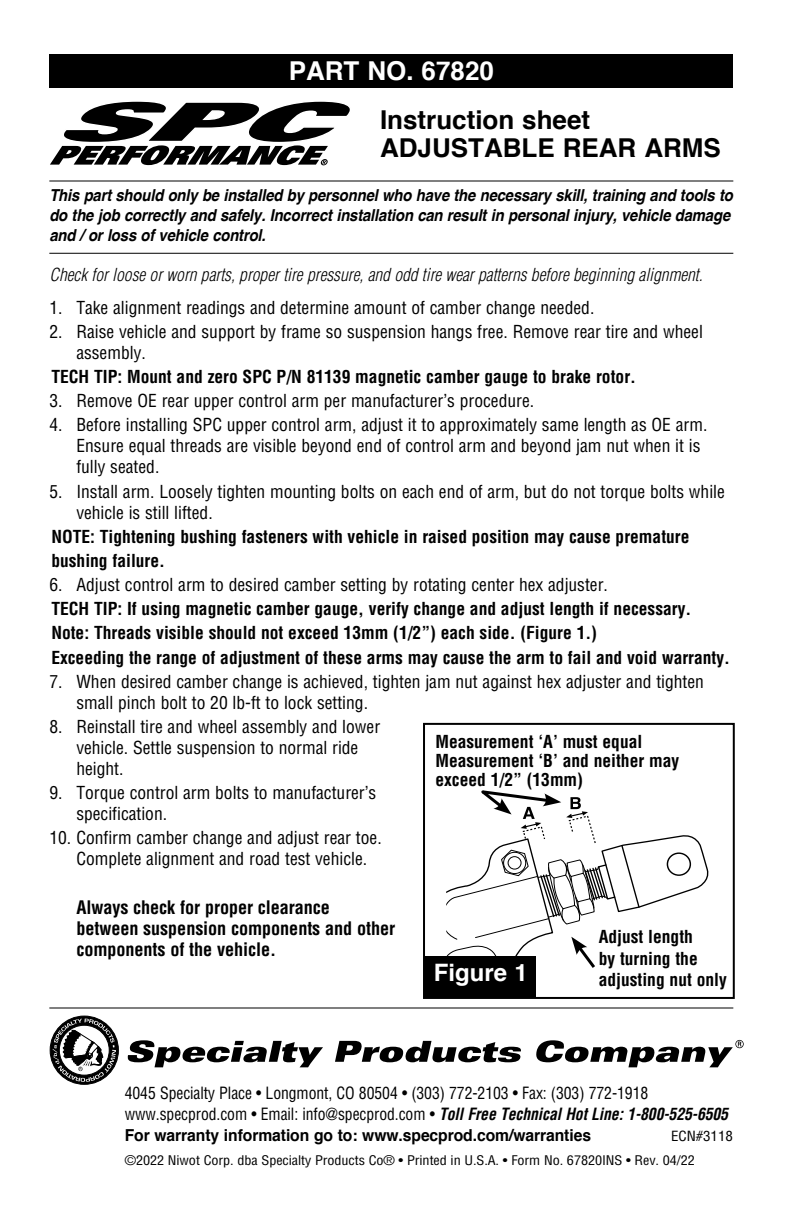
<style>
.page{position:relative;width:792px;height:1224px;background:#fff}
.page>*{position:absolute;margin:0;border:0;box-sizing:border-box;transform-origin:0 0}
.t1{font:700 26px/28px "Helvetica";color:#000}
.t2{font:700 26px "Helvetica";color:#fff}
.t3{font:700 24px "Helvetica";color:#fff}
.t4{font:700 condensed 18.2px/21px "Helvetica";letter-spacing:-.005em;color:#000}
.t5{font:condensed 17.6px/21px "Helvetica";color:#000}
.t6{font:700 condensed 17.6px/24.2px "Helvetica";color:#000}
.t7{font:italic 300 condensed 17.6px "Helvetica";color:#000}
.t8{font:condensed 16.4px/21px "Helvetica";letter-spacing:-.005em;color:#000;scale:.95 1}
.t9{font:italic 700 16.4px/20px "Helvetica";letter-spacing:-.01em;color:#000;scale:.9 1}
.t10{font:condensed 13.6px "Helvetica";letter-spacing:-.005em;color:#000;scale:1.09 1}
.t11{font:condensed 13px "Helvetica";letter-spacing:-.005em;color:#000;scale:1.09 1}
.s1{font-weight:700;font-style:italic}
.s2{font-weight:700;font-stretch:normal}
</style>
<div class="page">
<div style="left:50px;top:1016px;width:68px;height:68px;border:1px solid #000;border-radius:50%"></div>
<svg style="left:127px;top:1040px;width:196px;height:27px"></svg>
<svg style="left:335px;top:1041px;width:186px;height:21px"></svg>
<svg style="left:536px;top:1040px;width:208px;height:27px"></svg>
<svg style="left:53px;top:1019px;width:63px;height:63px"></svg>
<hr style="left:49px;top:253px;width:684px;height:1px;background:#000">
<hr style="left:49px;top:180px;width:684px;height:2px;background:#000">
<hr style="left:49px;top:1008px;width:684px;height:1px;background:#000">
<div style="left:49px;top:54px;width:684px;height:33px;background:#000"></div>
<div style="left:423px;top:723px;width:312px;height:276px;border:2px solid #000"></div>
<div style="left:424px;top:956px;width:112px;height:42px;background:#000"></div>
<svg style="left:50px;top:101px;width:300px;height:64px"></svg>
<svg style="left:446px;top:790px;width:263px;height:178px"></svg>
<h1 class="t2" style="left:289px;top:50px;width:207px">PART NO. 67820</h1>
<h1 class="t1" style="left:380px;top:106px;width:342px">Instruction sheet<br>ADJUSTABLE REAR ARMS</h1>
<p class="t9" style="left:49px;top:185px;width:761px">This part should only be installed by personnel who have the necessary skill, training and tools to do the job correctly and safely. Incorrect installation can result in personal injury, vehicle damage and / or loss of vehicle control.</p>
<p class="t7" style="left:49px;top:263px;width:655px">Check for loose or worn parts, proper tire pressure, and odd tire wear patterns before beginning alignment.</p>
<p class="t5" style="left:49px;top:297px;width:547px">1. Take alignment readings and determine amount of camber change needed.</p>
<p class="t5" style="left:76px;top:321px;width:628px;text-indent:-27px">2. Raise vehicle and support by frame so suspension hangs free. Remove rear tire and wheel assembly.</p>
<p class="t6" style="left:51px;top:364px;width:586px">TECH TIP: Mount and zero SPC P/N 81139 magnetic camber gauge to brake rotor.</p>
<p class="t5" style="left:49px;top:390px;width:486px">3. Remove OE rear upper control arm per manufacturer’s procedure.</p>
<p class="t5" style="left:76px;top:414px;width:633px;text-indent:-27px">4. Before installing SPC upper control arm, adjust it to approximately same length as OE arm.<br>Ensure equal threads are visible beyond end of control arm and beyond jam nut when it is fully seated.</p>
<p class="t5" style="left:76px;top:481px;width:650px;text-indent:-27px">5. Install arm. Loosely tighten mounting bolts on each end of arm, but do not torque bolts while vehicle is still lifted.</p>
<p class="t6" style="left:51px;top:524px;width:640px">NOTE: Tightening bushing fasteners with vehicle in raised position may cause premature bushing failure.</p>
<p class="t5" style="left:49px;top:574px;width:560px">6. Adjust control arm to desired camber setting by rotating center hex adjuster.</p>
<p class="t6" style="left:51px;top:597px;width:680px">TECH TIP: If using magnetic camber gauge, verify change and adjust length if necessary.<br>Note: Threads visible should not exceed 13mm (1/2”) each side. (Figure 1.)<br>Exceeding the range of adjustment of these arms may cause the arm to fail and void warranty.</p>
<p class="t5" style="left:76px;top:671px;width:629px;text-indent:-27px">7. When desired camber change is achieved, tighten jam nut against hex adjuster and tighten small pinch bolt to 20 lb-ft to lock setting.</p>
<p class="t5" style="left:76px;top:716px;width:305px;text-indent:-27px">8. Reinstall tire and wheel assembly and lower vehicle. Settle suspension to normal ride height.</p>
<p class="t5" style="left:76px;top:782px;width:302px;text-indent:-27px">9. Torque control arm bolts to manufacturer’s specification.</p>
<p class="t5" style="left:76px;top:827px;width:307px;text-indent:-27px">10. Confirm camber change and adjust rear toe.<br>Complete alignment and road test vehicle.</p>
<p class="t4" style="left:76px;top:896px;width:320px">Always check for proper clearance between suspension components and other components of the vehicle.</p>
<p class="t6" style="left:435px;top:732px;width:245px;line-height:19.2px">Measurement ‘A’ must equal<br>Measurement ‘B’ and neither may exceed 1/2” (13mm)</p>
<p class="t6" style="left:599px;top:926px;width:130px;line-height:21.2px">Adjust length<br>by turning the adjusting nut only</p>
<h2 class="t3" style="left:434px;top:954px;width:96px">Figure 1</h2>
<p class="t8" style="left:125px;top:1083px;width:637px">4045 Specialty Place • Longmont, CO 80504 • (303) 772-2103 • Fax: (303) 772-1918 www.specprod.com • Email: info@specprod.com • <span class="s1">Toll Free Technical Hot Line: 1-800-525-6505<br></span><span class="s2">For warranty information go to: www.specprod.com/warranties</span></p>
<p class="t10" style="left:671px;top:1128px;width:58px">ECN#3118</p>
<p class="t11" style="left:125px;top:1152px;width:525px">©2022 Niwot Corp. dba Specialty Products Co® • Printed in U.S.A. • Form No. 67820INS • Rev. 04/22</p>
</div>
